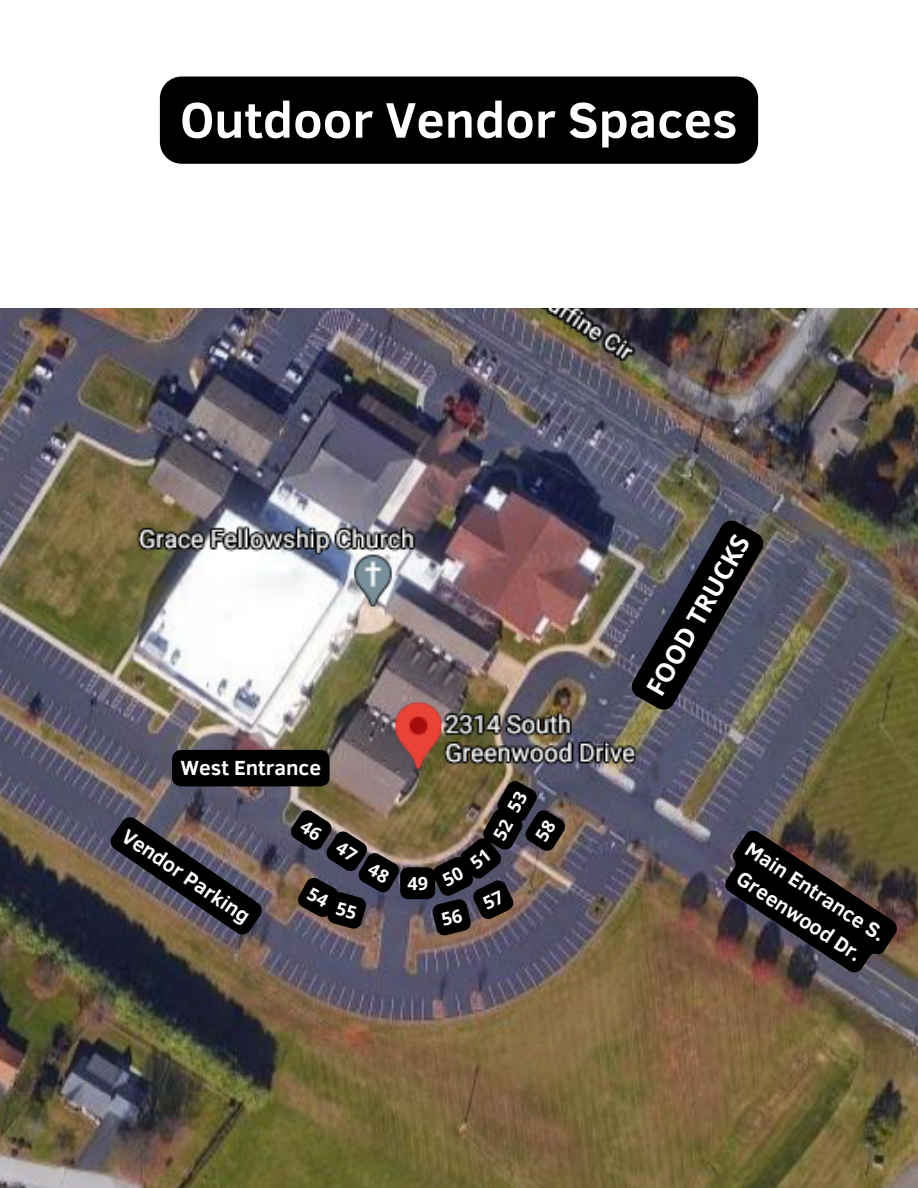
<style>
.page{position:relative;width:918px;height:1188px;background:#fff}
.page>*{position:absolute;margin:0;border:0;box-sizing:border-box;transform-origin:0 0}
.t1{font:700 51px "Clear Sans";color:#fff}
.t2{font:700 25.8px "Open Sans";color:#fff}
.t3{font:700 21px/29.2px "Clear Sans";color:#fff;text-align:center}
.t4{font:700 18px "Open Sans";color:#fff}
</style>
<div class="page">
<img style="left:0;top:308px;width:918px;height:880px">
<div style="left:160px;top:77px;width:598px;height:87px;background:#000;border-radius:22px"></div>
<svg style="left:714px;top:827px;width:186px;height:154px;background:#352c2a"></svg>
<div style="left:400px;top:867px;width:35px;height:32px;background:#000;border-radius:8px"></div>
<div style="left:172px;top:750px;width:158px;height:36px;background:#000;border-radius:9px"></div>
<svg style="left:107px;top:814px;width:158px;height:124px;background:#494042"></svg>
<svg style="left:628px;top:516px;width:139px;height:198px;background:#3f3f47"></svg>
<svg style="left:288px;top:807px;width:114px;height:123px;background:#48403e"></svg>
<svg style="left:430px;top:778px;width:138px;height:159px;background:#4c433f"></svg>
<p class="t1" style="left:180px;top:83px;width:559px">Outdoor Vendor Spaces</p>
<p class="t3" style="left:180px;top:752px;width:142px">West Entrance</p>
<h2 class="t3" style="left:133px;top:821px;width:152px;rotate:34deg">Vendor Parking</h2>
<p class="t4" style="left:407px;top:871px;width:22px">49</p>
<p class="t2" style="left:637px;top:684px;width:182px;rotate:-60deg">FOOD TRUCKS</p>
<p class="t3" style="left:756px;top:834px;width:164px;rotate:33deg">Main Entrance S.<br>Greenwood Dr.</p>
</div>
